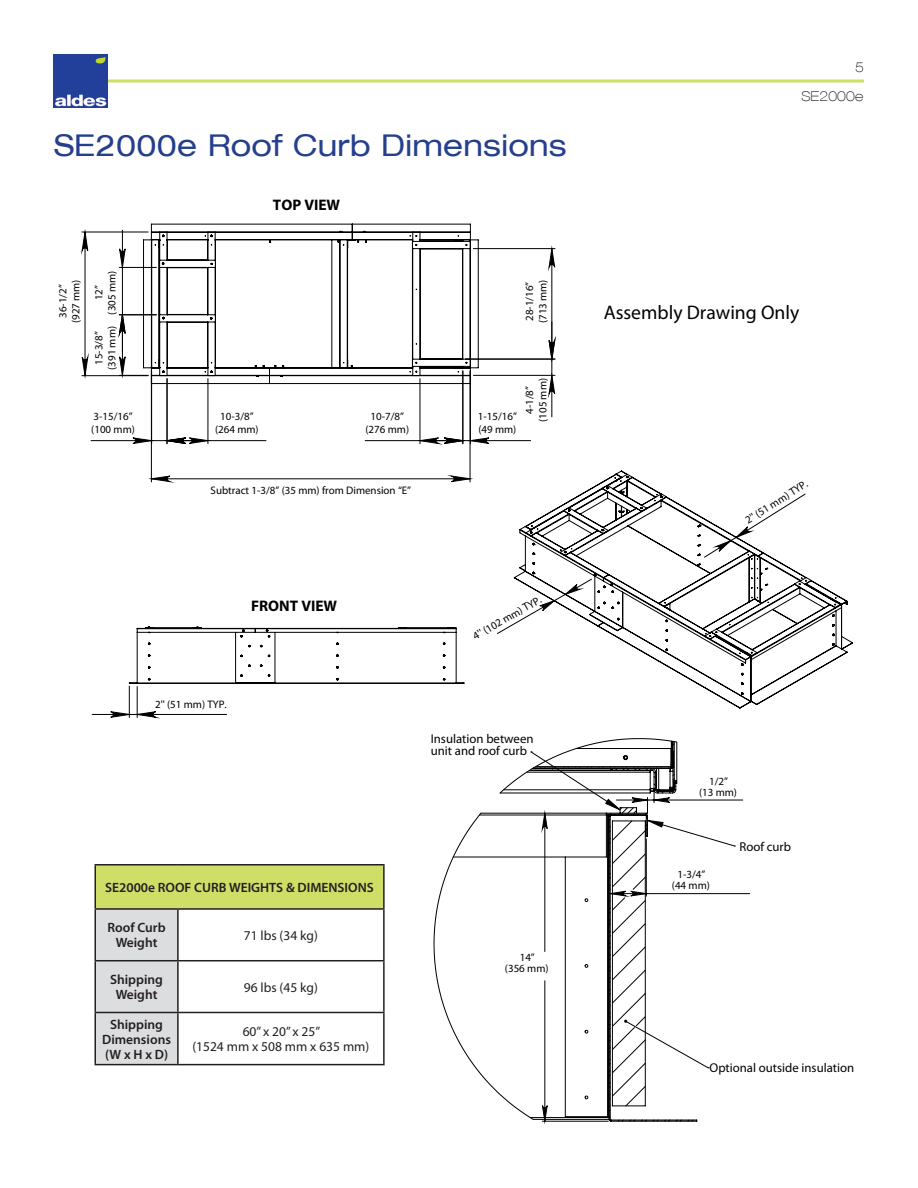
<style>
.page{position:relative;width:918px;height:1188px;background:#fff}
.page>*{position:absolute;margin:0;border:0;box-sizing:border-box;transform-origin:0 0}
.Spec_Body{font:expanded 30px "Helvetica Neue LT Com";letter-spacing:.01em;color:#253f8e}
.t1{font:19.65px "Myriad Pro";color:#000}
.t2{font:700 15.3px "Myriad Pro";color:#000}
.t3{font:600 13.5px/15px "Myriad Pro";color:#231f20;text-align:center}
.t4{font:13.5px "Myriad Pro";color:#231f20}
.Spec_Body-2{font:100 expanded 13.5px "Helvetica Neue LT Com";letter-spacing:.01em;color:#231f20}
.t5{font:12.75px/11.9px "Myriad Pro";color:#000}
.t6{font:10.95px/13px "Myriad Pro";color:#000;text-align:center}
</style>
<div class="page">
<hr style="left:61px;top:80px;width:803px;height:2px;background:#cede67">
<img style="left:54px;top:54px;width:54px;height:54px">
<div style="left:95px;top:865px;width:289px;height:44px;background:#cede67"></div>
<div style="left:96px;top:910px;width:81px;height:154px;background:#dcdddf"></div>
<hr style="left:94px;top:864px;width:84px;height:2px;background:#231f20">
<hr style="left:94px;top:865px;width:2px;height:43px;background:#231f20">
<hr style="left:178px;top:864px;width:207px;height:2px;background:#231f20">
<hr style="left:383px;top:865px;width:2px;height:43px;background:#231f20">
<hr style="left:94px;top:908px;width:84px;height:2px;background:#231f20">
<hr style="left:94px;top:910px;width:2px;height:50px;background:#231f20">
<hr style="left:178px;top:908px;width:207px;height:2px;background:#231f20">
<hr style="left:177px;top:910px;width:2px;height:50px;background:#231f20">
<hr style="left:383px;top:910px;width:2px;height:50px;background:#231f20">
<hr style="left:94px;top:960px;width:84px;height:1px;background:#231f20">
<hr style="left:94px;top:961px;width:2px;height:51px;background:#231f20">
<hr style="left:178px;top:960px;width:207px;height:1px;background:#231f20">
<hr style="left:177px;top:961px;width:2px;height:51px;background:#231f20">
<hr style="left:383px;top:961px;width:2px;height:51px;background:#231f20">
<hr style="left:94px;top:1012px;width:84px;height:1px;background:#231f20">
<hr style="left:94px;top:1013px;width:2px;height:51px;background:#231f20">
<hr style="left:178px;top:1012px;width:207px;height:1px;background:#231f20">
<hr style="left:177px;top:1013px;width:2px;height:51px;background:#231f20">
<hr style="left:383px;top:1013px;width:2px;height:51px;background:#231f20">
<hr style="left:94px;top:1064px;width:84px;height:1px;background:#231f20">
<hr style="left:178px;top:1064px;width:207px;height:1px;background:#231f20">
<hr style="left:654px;top:800px;width:89px;height:1px;background:#000">
<hr style="left:646px;top:893px;width:104px;height:1px;background:#000">
<svg style="left:434px;top:738px;width:233px;height:293px"></svg>
<svg style="left:453px;top:740px;width:244px;height:382px"></svg>
<hr style="left:420px;top:379px;width:1px;height:65px;background:#000">
<hr style="left:470px;top:440px;width:61px;height:1px;background:#000">
<hr style="left:463px;top:371px;width:1px;height:73px;background:#000">
<hr style="left:208px;top:379px;width:1px;height:65px;background:#000">
<hr style="left:91px;top:440px;width:61px;height:1px;background:#000">
<hr style="left:167px;top:379px;width:1px;height:65px;background:#000">
<hr style="left:470px;top:371px;width:1px;height:111px;background:#000">
<hr style="left:151px;top:371px;width:1px;height:111px;background:#000">
<hr style="left:137px;top:687px;width:1px;height:31px;background:#000">
<hr style="left:129px;top:686px;width:1px;height:32px;background:#000">
<hr style="left:137px;top:714px;width:90px;height:1px;background:#000">
<hr style="left:92px;top:714px;width:37px;height:1px;background:#000">
<hr style="left:82px;top:375px;width:66px;height:1px;background:#000">
<hr style="left:82px;top:232px;width:66px;height:1px;background:#000">
<hr style="left:122px;top:230px;width:1px;height:37px;background:#000">
<hr style="left:473px;top:248px;width:82px;height:1px;background:#000">
<hr style="left:552px;top:375px;width:1px;height:42px;background:#000">
<hr style="left:465px;top:359px;width:90px;height:1px;background:#000">
<hr style="left:473px;top:375px;width:82px;height:1px;background:#000">
<svg style="left:118px;top:435px;width:377px;height:48px"></svg>
<svg style="left:100px;top:710px;width:61px;height:9px"></svg>
<svg style="left:497px;top:624px;width:16px;height:10px"></svg>
<svg style="left:81px;top:229px;width:8px;height:150px"></svg>
<svg style="left:548px;top:245px;width:8px;height:154px"></svg>
<svg style="left:118px;top:234px;width:25px;height:145px"></svg>
<svg style="left:513px;top:470px;width:340px;height:239px"></svg>
<svg style="left:129px;top:626px;width:336px;height:58px"></svg>
<svg style="left:143px;top:223px;width:336px;height:161px"></svg>
<p class="Spec_Body" style="left:54px;top:127px;width:514px">SE2000e Roof Curb Dimensions</p>
<p class="t2" style="left:273px;top:195px;width:69px">TOP VIEW</p>
<p class="t6" style="left:56px;top:323px;width:45px;rotate:-90deg">36-1/2” (927 mm)</p>
<p class="t6" style="left:92px;top:315px;width:45px;rotate:-90deg">12”<br>(305 mm)</p>
<p class="t6" style="left:92px;top:370px;width:45px;rotate:-90deg">15-3/8” (391 mm)</p>
<p class="t6" style="left:91px;top:409px;width:45px;text-align:left">3-15/16” (100 mm)</p>
<p class="t6" style="left:215px;top:409px;width:45px">10-3/8” (264 mm)</p>
<p class="t6" style="left:366px;top:409px;width:45px">10-7/8” (276 mm)</p>
<p class="t6" style="left:478px;top:409px;width:41px;text-align:left">1-15/16” (49 mm)</p>
<p class="t6" style="left:523px;top:323px;width:45px;text-align:left;rotate:-90deg">28-1/16” (713 mm)</p>
<p class="t6" style="left:523px;top:422px;width:45px;rotate:-90deg">4-1/8” (105 mm)</p>
<p class="t6" style="left:211px;top:484px;width:202px">Subtract 1-3/8” (35 mm) from Dimension “E”</p>
<p class="t2" style="left:251px;top:596px;width:88px">FRONT VIEW</p>
<p class="t6" style="left:155px;top:698px;width:73px">2'' (51 mm) TYP.</p>
<p class="t6" style="left:470px;top:631px;width:79px;rotate:-30deg">4'' (102 mm) TYP.</p>
<p class="t5" style="left:431px;top:732px;width:104px">Insulation between unit and roof curb</p>
<p class="t3" style="left:105px;top:880px;width:270px">SE2000e ROOF CURB WEIGHTS &amp; DIMENSIONS</p>
<p class="t3" style="left:107px;top:920px;width:60px">Roof Curb</p>
<p class="t3" style="left:116px;top:935px;width:43px">Weight</p>
<p class="t4" style="left:244px;top:927px;width:76px">71 lbs (34 kg)</p>
<p class="t3" style="left:110px;top:972px;width:54px">Shipping<br>Weight</p>
<p class="t4" style="left:244px;top:979px;width:76px">96 lbs (45 kg)</p>
<p class="t3" style="left:102px;top:1016px;width:70px">Shipping<br>Dimensions (W x H x D)</p>
<p class="t4" style="left:243px;top:1023px;width:79px">60” x 20” x 25”</p>
<p class="t4" style="left:192px;top:1038px;width:179px">(1524 mm x 508 mm x 635 mm)</p>
<p class="t6" style="left:505px;top:952px;width:45px;line-height:10.9px">14”<br>(356 mm)</p>
<p class="Spec_Body-2" style="left:855px;top:59px;width:10px">5</p>
<p class="Spec_Body-2" style="left:801px;top:88px;width:63px">SE2000e</p>
<p class="t1" style="left:604px;top:300px;width:197px">Assembly Drawing Only</p>
<p class="t6" style="left:742px;top:515px;width:73px;rotate:-32deg">2'' (51 mm) TYP.</p>
<p class="t6" style="left:699px;top:775px;width:40px;line-height:10.9px">1/2”<br>(13 mm)</p>
<p class="t6" style="left:672px;top:869px;width:40px;line-height:10.9px">1-3/4” (44 mm)</p>
<p class="t5" style="left:739px;top:840px;width:53px">Roof curb</p>
<p class="t5" style="left:710px;top:1062px;width:146px">Optional outside insulation</p>
</div>
